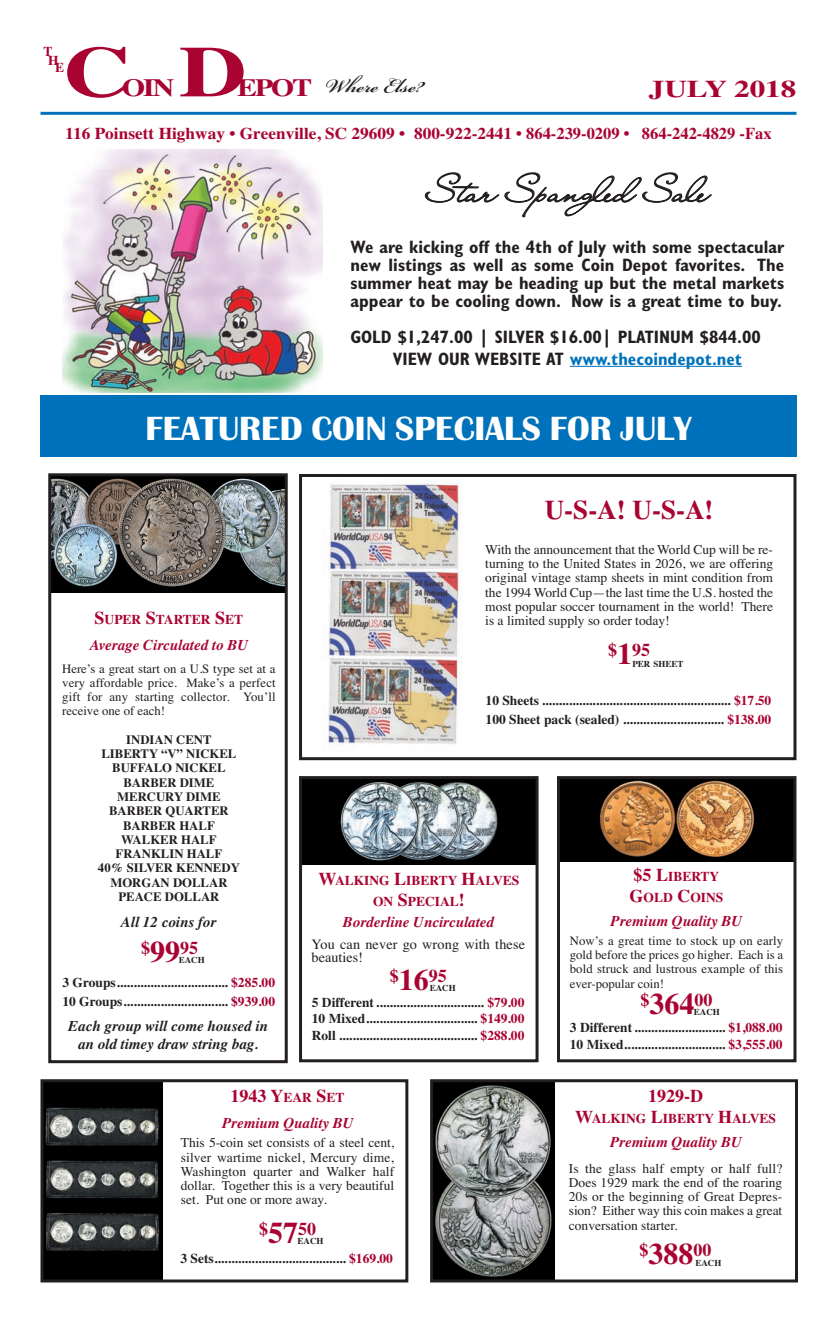
<style>
.page{position:relative;width:837px;height:1323px;background:#fff}
.page>*{position:absolute;margin:0;border:0;box-sizing:border-box;transform-origin:0 0}
.t1{font:700 72px "Times";color:#a90332;scale:1.3 1}
.t2{font:36px "Liana";color:#231f20}
.t3{font:33px "Scotsdale";color:#fff}
.t4{font:700 30px "Bickham Script Std";color:#231f20}
.t5{font:700 27px "Times";color:#a90332}
.t6{font:700 24.75px "Times";letter-spacing:-.065em;color:#a90332;scale:1.2 1}
.t7{font:700 24px "Times";color:#a90332;scale:1.3 1}
.t8{font:700 condensed 18px/18px "Gill Sans";color:#231f20;text-align:justify}
.t9{font:700 18px "Times";color:#a90332}
.t10{font:700 16.5px "Times";color:#a90332;scale:1.05 1}
.t11{font:italic 700 15px "Times";color:#a90332}
.t12{font:italic 700 15px/18px "Times";color:#231f20;text-align:center}
.t13{font:14.25px/13.5px "Times";letter-spacing:.01em;color:#231f20}
.t14{font:13.5px/14.2px "Times";color:#231f20;text-align:justify}
.t15{font:700 13.5px/16.5px "Times";color:#231f20}
.t16{font:700 13.5px/21px "Times";color:#a90332;text-align:center}
.t17{font:12.75px/14.2px "Times";letter-spacing:.01em;color:#231f20;text-align:justify}
.t18{font:700 12.75px/14.2px "Times";color:#231f20;text-align:center}
.t19{font:700 9px "Times";color:#231f20}
.s1{color:#0072bc}
.s2{font-size:18px}
.s3{font-size:30px}
.s4{color:#a90332}
.s5{font-size:13.5px}
</style>
<div class="page">
<img style="left:434px;top:1083px;width:120px;height:195px">
<div style="left:430px;top:1079px;width:368px;height:203px;border:3px solid #231f20"></div>
<hr style="left:40px;top:112px;width:756px;height:3px;background:#0072bc">
<hr style="left:570px;top:366px;width:172px;height:1px;background:#0072bc">
<img style="left:63px;top:150px;width:259px;height:243px">
<div style="left:40px;top:395px;width:757px;height:62px;background:#0072bc"></div>
<img style="left:44px;top:1083px;width:119px;height:195px">
<div style="left:40px;top:1079px;width:368px;height:203px;border:3px solid #231f20"></div>
<img style="left:561px;top:780px;width:231px;height:82px">
<div style="left:557px;top:776px;width:239px;height:286px;border:3px solid #231f20"></div>
<img style="left:303px;top:780px;width:232px;height:84px">
<div style="left:299px;top:776px;width:240px;height:286px;border:3px solid #231f20"></div>
<img style="left:322px;top:481px;width:140px;height:264px">
<div style="left:299px;top:474px;width:497px;height:286px;border:3px solid #231f20"></div>
<img style="left:52px;top:477px;width:232px;height:115px">
<div style="left:48px;top:473px;width:240px;height:590px;border:3px solid #231f20"></div>
<p class="t16" style="left:44px;top:40px;width:11px">T</p>
<p class="t16" style="left:48px;top:49px;width:12px">H</p>
<p class="t16" style="left:55px;top:57px;width:11px">E</p>
<h1 class="t1" style="left:64px;top:29px;width:53px">C</h1>
<h1 class="t1" style="left:179px;top:29px;width:53px">D</h1>
<h3 class="t6" style="left:122px;top:73px;width:45px">OIN</h3>
<h3 class="t6" style="left:237px;top:73px;width:64px">EPOT</h3>
<h3 class="t4" style="left:325px;top:64px;width:100px">Where Else?</h3>
<h3 class="t7" style="left:649px;top:74px;width:115px">JULY 2018</h3>
<p class="t10" style="left:65px;top:124px;width:674px">116 Poinsett Highway • Greenville, SC 29609 • 800-922-2441 • 864-239-0209 • 864-242-4829 -Fax</p>
<h2 class="t2" style="left:426px;top:168px;width:285px">Star Spangled Sale</h2>
<h3 class="t8" style="left:351px;top:239px;width:435px">We are kicking off the 4th of July with some spectacular new listings as well as some Coin Depot favorites. The summer heat may be heading up but the metal markets appear to be cooling down. Now is a great time to buy.</h3>
<h3 class="t8" style="left:393px;top:328px;width:369px;line-height:21.6px;text-indent:-42px">GOLD $1,247.00 | SILVER $16.00| PLATINUM $844.00<br>VIEW OUR WEBSITE AT <span class="s1">www.thecoindepot.net</span></h3>
<h3 class="t3" style="left:145px;top:411px;width:548px">FEATURED COIN SPECIALS FOR JULY</h3>
<p class="t16" style="left:95px;top:608px;width:150px"><span class="s2">S</span>UPER <span class="s2">S</span>TARTER <span class="s2">S</span>ET</p>
<p class="t11" style="left:90px;top:636px;width:160px">Average Circulated to BU</p>
<p class="t17" style="left:62px;top:661px;width:215px">Here’s a great start on a U.S type set at a very affordable price. Make’s a perfect gift for any starting collector. You’ll receive one of each!</p>
<p class="t18" style="left:98px;top:732px;width:143px">INDIAN CENT<br>LIBERTY “V” NICKEL<br>BUFFALO NICKEL<br>BARBER DIME<br>MERCURY DIME<br>BARBER QUARTER<br>BARBER HALF<br>WALKER HALF<br>FRANKLIN HALF<br>40% SILVER KENNEDY<br>MORGAN DOLLAR<br>PEACE DOLLAR</p>
<p class="t12" style="left:121px;top:913px;width:97px">All 12 coins for</p>
<h3 class="t9" style="left:141px;top:937px;width:58px">$<span class="s3">99</span>95</h3>
<p class="t15" style="left:62px;top:972px;width:214px;line-height:19.5px">3 Groups ................................. <span class="s4">$285.00<br></span>10 Groups ............................... <span class="s4">$939.00</span></p>
<p class="t19" style="left:179px;top:955px;width:28px">EACH</p>
<p class="t12" style="left:68px;top:1017px;width:201px">Each group will come housed in an old timey draw string bag.</p>
<h3 class="t5" style="left:545px;top:494px;width:170px">U-S-A! U-S-A!</h3>
<p class="t14" style="left:485px;top:542px;width:289px">With the announcement that the World Cup will be re&shy;turning to the United States in 2026, we are offering original vintage stamp sheets in mint condition from the 1994 World Cup—the last time the U.S. hosted the most popular soccer tournament in the world! There is a limited supply so order today!</p>
<h3 class="t9" style="left:608px;top:640px;width:44px">$<span class="s3">1</span>95</h3>
<p class="t19" style="left:632px;top:659px;width:53px">PER SHEET</p>
<p class="t15" style="left:486px;top:690px;width:287px;line-height:19.5px">10 Sheets ........................................................ <span class="s4">$17.50<br></span>100 Sheet pack (sealed) .............................. <span class="s4">$138.00</span></p>
<p class="t16" style="left:319px;top:869px;width:202px"><span class="s2">W</span>ALKING <span class="s2">L</span>IBERTY <span class="s2">H</span>ALVES<br>ON <span class="s2">S</span>PECIAL<span class="s2">!</span></p>
<p class="t11" style="left:343px;top:913px;width:153px">Borderline Uncirculated</p>
<p class="t13" style="left:312px;top:937px;width:215px">You can never go wrong with these beauties!</p>
<h3 class="t9" style="left:390px;top:965px;width:59px">$<span class="s3">16</span>95</h3>
<p class="t19" style="left:430px;top:983px;width:28px">EACH</p>
<p class="t15" style="left:312px;top:994px;width:214px;text-align:justify">5 Different ................................ <span class="s4">$79.00<br></span>10 Mixed................................. <span class="s4">$149.00<br></span>Roll ......................................... <span class="s4">$288.00</span></p>
<p class="t16" style="left:630px;top:866px;width:95px;text-align:left"><span class="s2">$5 L</span>IBERTY<br><span class="s2">G</span>OLD <span class="s2">C</span>OINS</p>
<p class="t11" style="left:611px;top:912px;width:133px">Premium Quality BU</p>
<p class="t17" style="left:570px;top:933px;width:215px">Now’s a great time to stock up on early gold before the prices go higher. Each is a bold struck and lustrous example of this ever-popular coin!</p>
<h3 class="t9" style="left:640px;top:989px;width:73px">$<span class="s3">364</span>00</h3>
<p class="t19" style="left:694px;top:1007px;width:28px">EACH</p>
<p class="t15" style="left:570px;top:1019px;width:214px">3 Different ........................... <span class="s4">$1,088.00<br></span>10 Mixed.............................. <span class="s4">$3,555.00</span></p>
<h3 class="t9" style="left:231px;top:1085px;width:115px">1943 Y<span class="s5">EAR</span> S<span class="s5">ET</span></h3>
<p class="t11" style="left:222px;top:1114px;width:133px">Premium Quality BU</p>
<p class="t14" style="left:181px;top:1136px;width:215px">This 5-coin set consists of a steel cent, silver wartime nickel, Mercury dime, Washington quarter and Walker half dollar. Together this is a very beautiful set. Put one or more away.</p>
<h3 class="t9" style="left:259px;top:1219px;width:59px">$<span class="s3">57</span>50</h3>
<p class="t19" style="left:298px;top:1236px;width:28px">EACH</p>
<p class="t15" style="left:180px;top:1250px;width:214px">3 Sets ....................................... <span class="s4">$169.00</span></p>
<h3 class="t9" style="left:648px;top:1085px;width:56px">1929-D</h3>
<p class="t16" style="left:575px;top:1107px;width:202px"><span class="s2">W</span>ALKING <span class="s2">L</span>IBERTY <span class="s2">H</span>ALVES</p>
<p class="t11" style="left:610px;top:1133px;width:133px">Premium Quality BU</p>
<p class="t14" style="left:569px;top:1161px;width:215px">Is the glass half empty or half full?<br>Does 1929 mark the end of the roaring 20s or the beginning of Great Depres&shy;sion? Either way this coin makes a great conversation starter.</p>
<h3 class="t9" style="left:640px;top:1240px;width:73px">$<span class="s3">388</span>00</h3>
<p class="t19" style="left:695px;top:1258px;width:28px">EACH</p>
</div>
